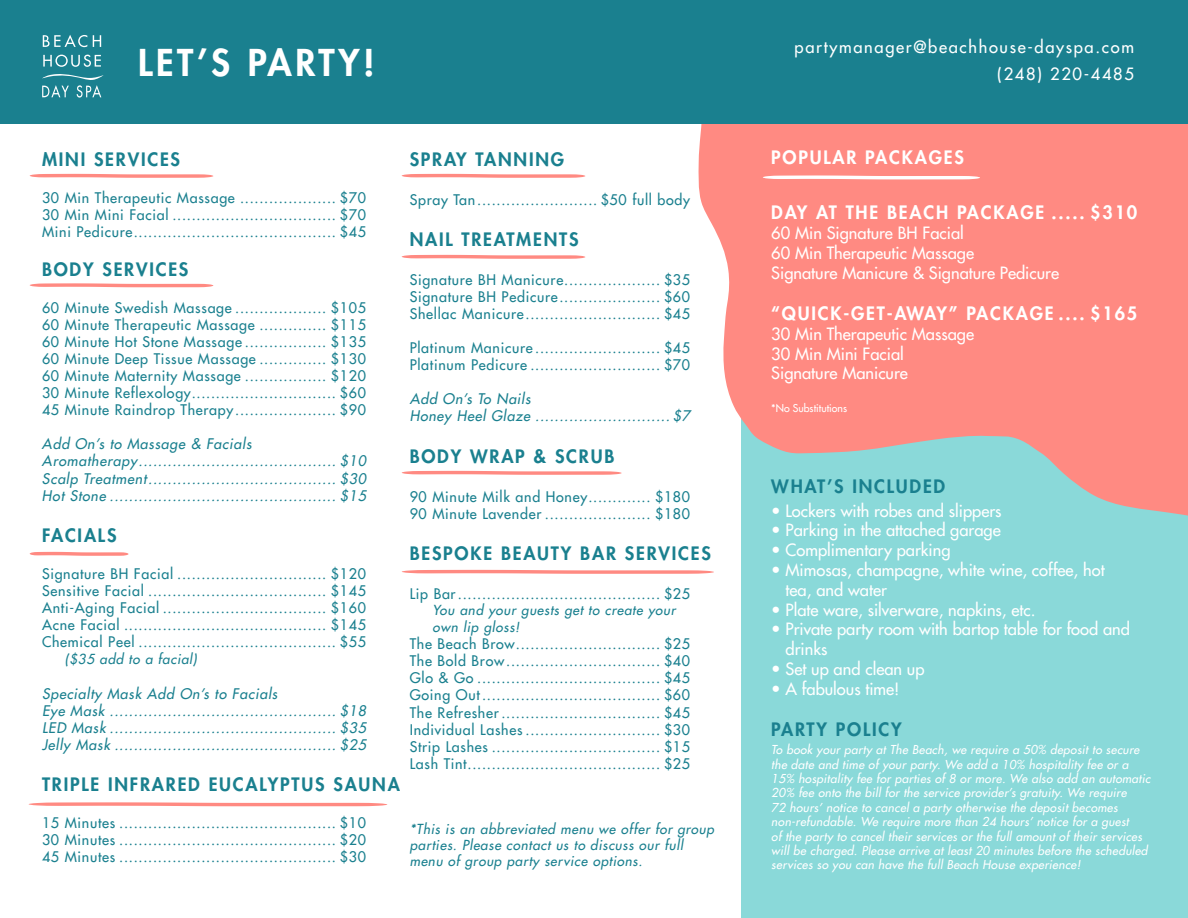
<style>
.page{position:relative;width:1188px;height:918px;background:#fff}
.page>*{position:absolute;margin:0;border:0;box-sizing:border-box;transform-origin:0 0}
.t1{font:800 36px "Futura LT";letter-spacing:.1em;color:#fff}
.t2{font:800 18px "Futura LT";letter-spacing:.1em;color:#1a808f}
.t3{font:800 18px "Futura LT";letter-spacing:.1em;color:#fff}
.t4{font:16.5px/19.8px "Futura LT";color:#fff}
.t5{font:16.5px/27px "Futura LT";letter-spacing:.1em;color:#fff;text-align:right}
.t6{font:14.25px/17.1px "Futura LT";letter-spacing:.05em;color:#1a808f;text-align:justify}
.t7{font:italic 14.25px/17.1px "Futura LT";letter-spacing:.05em;color:#1a808f}
.t8{font:italic 13.5px/16.2px "Futura LT";letter-spacing:.05em;color:#1a808f}
.t9{font:italic 12px/14.4px "Futura LT";letter-spacing:.025em;color:#fff}
.t10{font:10.5px "Futura LT";color:#fff}
</style>
<div class="page">
<div style="left:742px;top:0;width:446px;height:918px;background:#8ad9d9"></div>
<svg style="left:30px;top:283px;width:183px;height:4px"></svg>
<svg style="left:30px;top:552px;width:99px;height:4px"></svg>
<svg style="left:30px;top:174px;width:183px;height:4px"></svg>
<svg style="left:402px;top:174px;width:183px;height:4px"></svg>
<svg style="left:402px;top:255px;width:183px;height:4px"></svg>
<svg style="left:402px;top:471px;width:220px;height:4px"></svg>
<svg style="left:402px;top:570px;width:312px;height:4px"></svg>
<svg style="left:28px;top:802px;width:359px;height:4px"></svg>
<svg style="left:687px;top:123px;width:501px;height:446px;fill:#ff8a82"></svg>
<div style="left:0;top:0;width:1188px;height:123px;background:#1a808f"></div>
<svg style="left:42px;top:35px;width:62px;height:63px"></svg>
<svg style="left:763px;top:175px;width:217px;height:4px"></svg>
<h1 class="t1" style="left:138px;top:39px;width:238px">LET’S PARTY!</h1>
<p class="t5" style="left:795px;top:33px;width:341px">partymanager@beachhouse-dayspa.com (248) 220-4485</p>
<p class="t2" style="left:42px;top:147px;width:140px">MINI SERVICES</p>
<p class="t6" style="left:42px;top:189px;width:326px">30 Min Therapeutic Massage .................... $70<br>30 Min Mini Facial .................................. $70<br>Mini Pedicure.......................................... $45</p>
<p class="t2" style="left:42px;top:257px;width:148px">BODY SERVICES</p>
<p class="t6" style="left:42px;top:299px;width:326px">60 Minute Swedish Massage ................... $105<br>60 Minute Therapeutic Massage .............. $115<br>60 Minute Hot Stone Massage ................. $135<br>60 Minute Deep Tissue Massage .............. $130<br>60 Minute Maternity Massage ................. $120<br>30 Minute Reflexology.............................. $60<br>45 Minute Raindrop Therapy..................... $90</p>
<p class="t7" style="left:42px;top:436px;width:326px">Add On’s to Massage &amp; Facials Aromatherapy......................................... $10<br>Scalp Treatment....................................... $30<br>Hot Stone ............................................... $15</p>
<p class="t2" style="left:42px;top:523px;width:76px">FACIALS</p>
<p class="t6" style="left:42px;top:565px;width:326px">Signature BH Facial ............................... $120<br>Sensitive Facial ..................................... $145<br>Anti-Aging Facial .................................. $160<br>Acne Facial .......................................... $145<br>Chemical Peel ......................................... $55</p>
<p class="t8" style="left:65px;top:651px;width:134px">($35 add to a facial)</p>
<p class="t7" style="left:42px;top:685px;width:326px">Specialty Mask Add On’s to Facials<br>Eye Mask ............................................... $18<br>LED Mask ............................................... $35<br>Jelly Mask .............................................. $25</p>
<p class="t2" style="left:42px;top:773px;width:359px">TRIPLE INFRARED EUCALYPTUS SAUNA</p>
<p class="t6" style="left:42px;top:814px;width:326px">15 Minutes ............................................. $10<br>30 Minutes ............................................. $20<br>45 Minutes ............................................. $30</p>
<p class="t2" style="left:410px;top:147px;width:156px">SPRAY TANNING</p>
<p class="t6" style="left:410px;top:191px;width:282px">Spray Tan......................... $50 full body</p>
<p class="t2" style="left:410px;top:227px;width:170px">NAIL TREATMENTS</p>
<p class="t6" style="left:410px;top:271px;width:282px">Signature BH Manicure.................... $35<br>Signature BH Pedicure..................... $60<br>Shellac Manicure............................ $45</p>
<p class="t6" style="left:410px;top:339px;width:282px">Platinum Manicure .......................... $45<br>Platinum Pedicure ........................... $70</p>
<p class="t7" style="left:410px;top:391px;width:282px">Add On’s To Nails<br>Honey Heel Glaze ............................ $7</p>
<p class="t2" style="left:410px;top:444px;width:206px">BODY WRAP &amp; SCRUB</p>
<p class="t6" style="left:410px;top:488px;width:282px">90 Minute Milk and Honey............. $180<br>90 Minute Lavender ...................... $180</p>
<p class="t2" style="left:410px;top:541px;width:303px">BESPOKE BEAUTY BAR SERVICES</p>
<p class="t6" style="left:410px;top:585px;width:282px">Lip Bar.......................................... $25</p>
<p class="t8" style="left:433px;top:602px;width:244px;line-height:17.1px">You and your guests get to create your own lip gloss!</p>
<p class="t6" style="left:410px;top:635px;width:282px">The Beach Brow.............................. $25<br>The Bold Brow................................ $40<br>Glo &amp; Go ...................................... $45<br>Going Out ..................................... $60<br>The Refresher ................................. $45<br>Individual Lashes ............................ $30<br>Strip Lashes ................................... $15<br>Lash Tint........................................ $25</p>
<p class="t8" style="left:410px;top:821px;width:306px">*This is an abbreviated menu we offer for group parties. Please contact us to discuss our full menu of group party service options.</p>
<p class="t3" style="left:771px;top:145px;width:194px">POPULAR PACKAGES</p>
<p class="t3" style="left:771px;top:201px;width:367px">DAY AT THE BEACH PACKAGE ..... $310</p>
<p class="t4" style="left:771px;top:223px;width:289px">60 Min Signature BH Facial<br>60 Min Therapeutic Massage<br>Signature Manicure &amp; Signature Pedicure</p>
<p class="t3" style="left:771px;top:301px;width:367px">“QUICK-GET-AWAY” PACKAGE .... $165</p>
<p class="t4" style="left:771px;top:324px;width:204px">30 Min Therapeutic Massage<br>30 Min Mini Facial<br>Signature Manicure</p>
<p class="t10" style="left:771px;top:401px;width:77px">*No Substitutions</p>
<p class="t2" style="left:771px;top:474px;width:175px">WHAT’S INCLUDED</p>
<p class="t4" style="left:771px;top:500px;width:232px">• Lockers with robes and slippers</p>
<p class="t4" style="left:771px;top:520px;width:231px">• Parking in the attached garage</p>
<p class="t4" style="left:771px;top:540px;width:181px">• Complimentary parking</p>
<p class="t4" style="left:786px;top:560px;width:321px;text-indent:-14px">• Mimosas, champagne, white wine, coffee, hot tea, and water</p>
<p class="t4" style="left:771px;top:599px;width:266px">• Plate ware, silverware, napkins, etc.</p>
<p class="t4" style="left:786px;top:619px;width:346px;text-indent:-14px">• Private party room with bartop table for food and drinks</p>
<p class="t4" style="left:771px;top:659px;width:155px">• Set up and clean up</p>
<p class="t4" style="left:771px;top:679px;width:130px">• A fabulous time!</p>
<p class="t2" style="left:771px;top:717px;width:132px">PARTY POLICY</p>
<p class="t9" style="left:771px;top:743px;width:381px">To book your party at The Beach, we require a 50% deposit to secure the date and time of your party. We add a 10% hospitality fee or a 15% hospitality fee for parties of 8 or more. We also add an automatic 20% fee onto the bill for the service provider’s gratuity. We require<br>72 hours’ notice to cancel a party otherwise the deposit becomes non-refundable. We require more than 24 hours’ notice for a guest<br>of the party to cancel their services or the full amount of their services will be charged. Please arrive at least 20 minutes before the scheduled services so you can have the full Beach House experience!</p>
</div>
